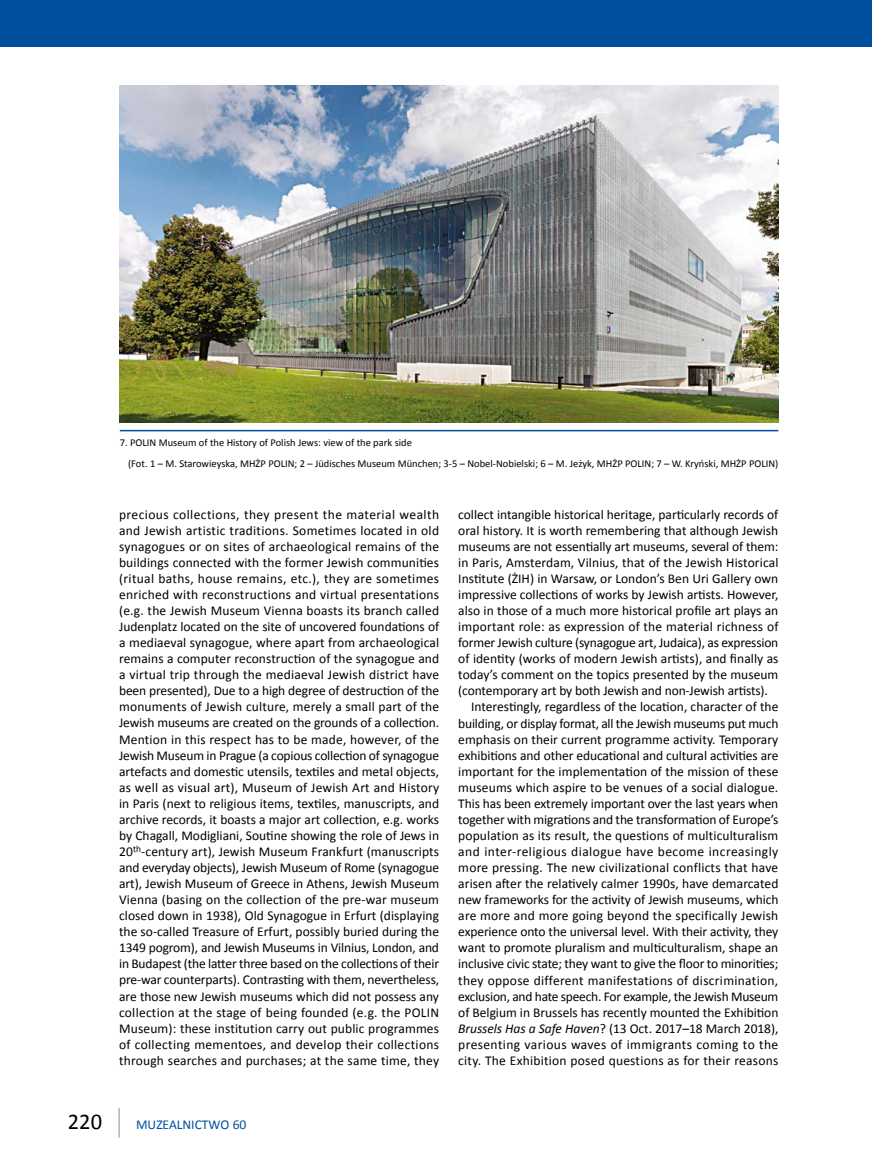
<style>
.page{position:relative;width:872px;height:1170px;background:#fff}
.page>*{position:absolute;margin:0;border:0;box-sizing:border-box;transform-origin:0 0}
.t1{font:22.5px "Calibri";color:#000}
.t2{font:13.5px/16px "Calibri";color:#000;text-align:justify}
.t3{font:13.5px "Calibri";letter-spacing:.025em;color:#000}
.t4{font:13.5px "Calibri";letter-spacing:-.02em;color:#000}
.t5{font:13.5px "Calibri";letter-spacing:.02em;color:#000}
.t6{font:13.5px "Calibri";letter-spacing:.035em;color:#000}
.t7{font:13.5px "Calibri";letter-spacing:.03em;color:#000}
.t8{font:13.5px "Calibri";color:#004f9f}
.t9{font:10.5px/21.1px "Calibri";color:#000}
.s1{font-style:italic}
</style>
<div class="page">
<hr style="left:118px;top:1107px;width:2px;height:30px;background:#b3b2b2">
<div style="left:0;top:0;width:872px;height:47px;background:#004f9f"></div>
<img style="left:120px;top:85px;width:658px;height:337px">
<hr style="left:120px;top:430px;width:658px;height:1px;background:#004f9f">
<p class="t9" style="left:128px;top:432px;width:652px;text-indent:-8px">7. POLIN Museum of the History of Polish Jews: view of the park side<br>(Fot. 1 – M. Starowieyska, MHŻP POLIN; 2 – Jüdisches Museum München; 3-5 – Nobel-Nobielski; 6 – M. Jeżyk, MHŻP POLIN; 7 – W. Kryński, MHŻP POLIN)</p>
<p class="t2" style="left:119px;top:506px;width:322px">precious collections, they present the material wealth and Jewish artistic traditions. Sometimes located in old synagogues or on sites of archaeological remains of the buildings connected with the former Jewish communities (ritual baths, house remains, etc.), they are sometimes enriched with reconstructions and virtual presentations (e.g. the Jewish Museum Vienna boasts its branch called Judenplatz located on the site of uncovered foundations of a mediaeval synagogue, where apart from archaeological remains a computer reconstruction of the synagogue and a virtual trip through the mediaeval Jewish district have been presented), Due to a high degree of destruction of the monuments of Jewish culture, merely a small part of the Jewish museums are created on the grounds of a collection.<br>Mention in this respect has to be made, however, of the Jewish Museum in Prague (a copious collection of synagogue artefacts and domestic utensils, textiles and metal objects, as well as visual art), Museum of Jewish Art and History in Paris (next to religious items, textiles, manuscripts, and archive records, it boasts a major art collection, e.g. works by Chagall, Modigliani, Soutine showing the role of Jews in 20<sup>th</sup>-century art), Jewish Museum Frankfurt (manuscripts and everyday objects), Jewish Museum of Rome (synagogue art), Jewish Museum of Greece in Athens, Jewish Museum Vienna (basing on the collection of the pre-war museum closed down in 1938), Old Synagogue in Erfurt (displaying the so-called Treasure of Erfurt, possibly buried during the 1349 pogrom), and Jewish Museums in Vilnius, London, and in Budapest (the latter three based on the collections of their pre-war counterparts). Contrasting with them, nevertheless, are those new Jewish museums which did not possess any collection at the stage of being founded (e.g. the POLIN Museum): these institution carry out public programmes of collecting mementoes, and develop their collections through searches and purchases; at the same time, they</p>
<p class="t2" style="left:458px;top:506px;width:321px">collect intangible historical heritage, particularly records of</p>
<p class="t2" style="left:458px;top:522px;width:321px">oral history. It is worth remembering that although Jewish</p>
<p class="t2" style="left:458px;top:538px;width:322px">museums are not essentially art museums, several of them:</p>
<p class="t2" style="left:458px;top:554px;width:321px">in Paris, Amsterdam, Vilnius, that of the Jewish Historical</p>
<p class="t2" style="left:458px;top:570px;width:321px">Institute (ŻIH) in Warsaw, or London’s Ben Uri Gallery own</p>
<p class="t2" style="left:458px;top:586px;width:321px">impressive collections of works by Jewish artists. However,</p>
<p class="t2" style="left:458px;top:602px;width:321px">also in those of a much more historical profile art plays an</p>
<p class="t2" style="left:458px;top:618px;width:322px">important role: as expression of the material richness of</p>
<p class="t2" style="left:458px;top:634px;width:321px">former Jewish culture (synagogue art, Judaica), as expression</p>
<p class="t2" style="left:458px;top:650px;width:322px">of identity (works of modern Jewish artists), and finally as</p>
<p class="t2" style="left:458px;top:666px;width:321px">today’s comment on the topics presented by the museum</p>
<p class="t2" style="left:458px;top:683px;width:311px">(contemporary art by both Jewish and non-Jewish artists).</p>
<p class="t2" style="left:471px;top:699px;width:309px">Interestingly, regardless of the location, character of the</p>
<p class="t2" style="left:458px;top:715px;width:321px">building, or display format, all the Jewish museums put much</p>
<p class="t2" style="left:458px;top:731px;width:321px">emphasis on their current programme activity. Temporary</p>
<p class="t2" style="left:458px;top:747px;width:321px">exhibitions and other educational and cultural activities are</p>
<p class="t2" style="left:458px;top:763px;width:321px">important for the implementation of the mission of these</p>
<p class="t2" style="left:458px;top:779px;width:321px">museums which aspire to be venues of a social dialogue.</p>
<p class="t2" style="left:458px;top:795px;width:321px">This has been extremely important over the last years when</p>
<p class="t2" style="left:458px;top:811px;width:321px">together with migrations and the transformation of Europe’s</p>
<p class="t2" style="left:458px;top:827px;width:321px">population as its result, the questions of multiculturalism</p>
<p class="t6" style="left:458px;top:842px;width:321px">and inter-religious dialogue have become increasingly</p>
<p class="t2" style="left:458px;top:859px;width:321px">more pressing. The new civilizational conflicts that have</p>
<p class="t2" style="left:458px;top:875px;width:321px">arisen after the relatively calmer 1990s, have demarcated</p>
<p class="t2" style="left:458px;top:891px;width:322px">new frameworks for the activity of Jewish museums, which</p>
<p class="t2" style="left:458px;top:907px;width:321px">are more and more going beyond the specifically Jewish</p>
<p class="t2" style="left:458px;top:923px;width:321px">experience onto the universal level. With their activity, they</p>
<p class="t2" style="left:458px;top:939px;width:321px">want to promote pluralism and multiculturalism, shape an</p>
<p class="t2" style="left:458px;top:955px;width:321px">inclusive civic state; they want to give the floor to minorities;</p>
<p class="t3" style="left:458px;top:971px;width:321px">they oppose different manifestations of discrimination,</p>
<p class="t4" style="left:458px;top:987px;width:321px">exclusion, and hate speech. For example, the Jewish Museum</p>
<p class="t2" style="left:458px;top:1004px;width:322px">of Belgium in Brussels has recently mounted the Exhibition</p>
<p class="t2" style="left:458px;top:1020px;width:322px"><span class="s1">Brussels Has a Safe Haven</span>? (13 Oct. 2017–18 March 2018),</p>
<p class="t7" style="left:458px;top:1035px;width:321px">presenting various waves of immigrants coming to the</p>
<p class="t5" style="left:458px;top:1051px;width:321px">city. The Exhibition posed questions as for their reasons</p>
<h1 class="t1" style="left:68px;top:1107px;width:36px">220</h1>
<p class="t8" style="left:136px;top:1115px;width:112px">MUZEALNICTWO 60</p>
</div>
